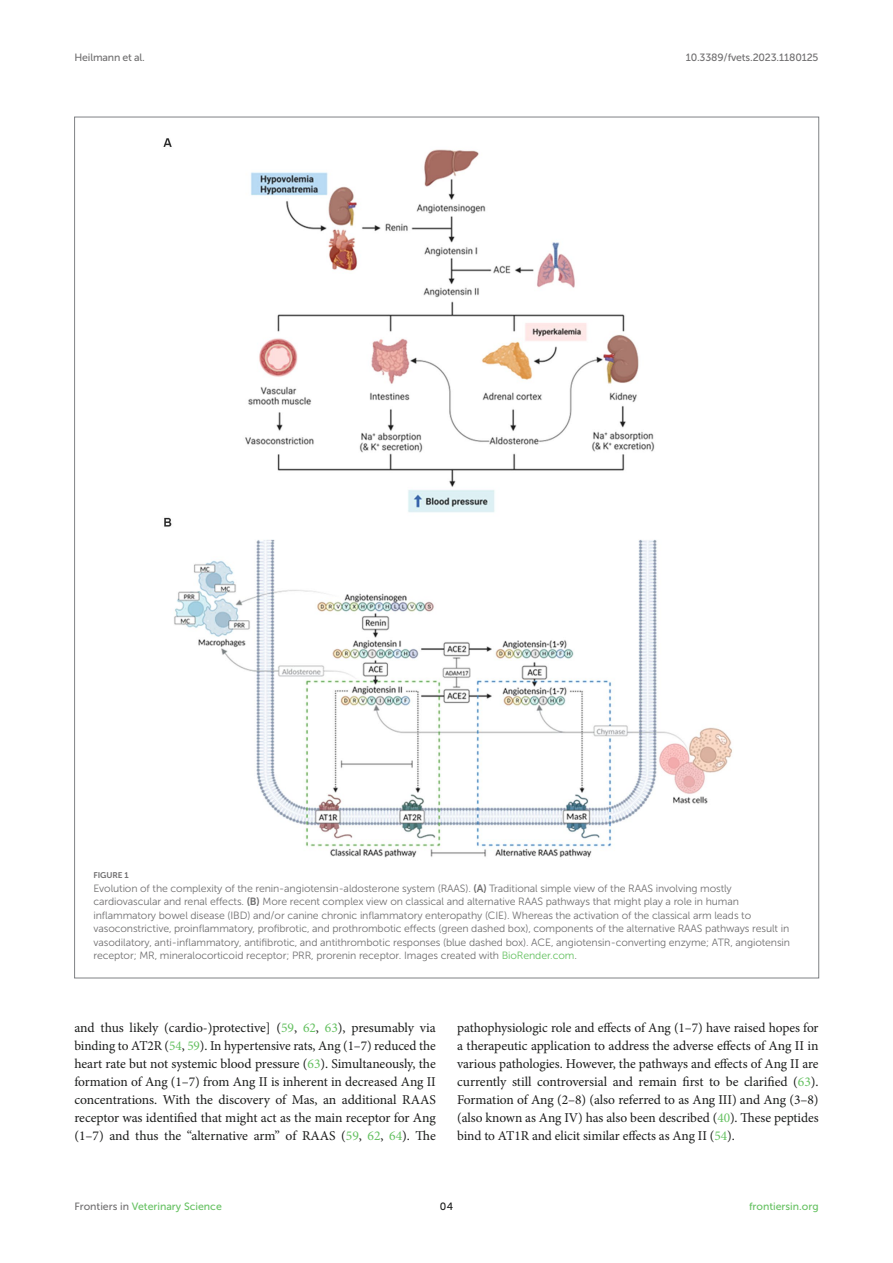
<style>
.page{position:relative;width:893px;height:1263px;background:#fff}
.page>*{position:absolute;margin:0;border:0;box-sizing:border-box;transform-origin:0 0}
.TEXT{font:13.5px/18px "Minion Pro";letter-spacing:-.005em;color:#1b1c1b;text-align:justify}
.FIG_LEG{font:10.5px/13.5px "Museo Sans 300";letter-spacing:-.01em;color:#706f70}
.t1{font:10.5px "Museo Sans 500";color:#65c161}
.t2{font:10.5px "Museo Sans 500";letter-spacing:-.015em;color:#706f70}
.t3{font:10.5px "Museo Sans 500";color:#1b1c1b}
.FIG_HD{font:8.25px "Museo Sans 700";letter-spacing:-.01em;color:#706f70}
.s1{font-family:"Museo Sans 700"}
.s2{color:#65c161}
.s3{color:#706f70}
</style>
<div class="page">
<img style="left:163px;top:138px;width:569px;height:720px">
<p class="t2" style="left:74px;top:51px;width:72px">Heilmann et al.</p>
<p class="t2" style="left:686px;top:51px;width:134px">10.3389/fvets.2023.1180125</p>
<p class="FIG_HD" style="left:94px;top:871px;width:37px">FIGURE 1</p>
<p class="FIG_LEG" style="left:94px;top:881px;width:698px">Evolution of the complexity of the renin-angiotensin-aldosterone system (RAAS). <span class="s1">(A)</span> Traditional simple view of the RAAS involving mostly cardiovascular and renal effects. <span class="s1">(B)</span> More recent complex view on classical and alternative RAAS pathways that might play a role in human inflammatory bowel disease (IBD) and/or canine chronic inflammatory enteropathy (CIE). Whereas the activation of the classical arm leads to vasoconstrictive, proinflammatory, profibrotic, and prothrombotic effects (green dashed box), components of the alternative RAAS pathways result in vasodilatory, anti-inflammatory, antifibrotic, and antithrombotic responses (blue dashed box). ACE, angiotensin-converting enzyme; ATR, angiotensin receptor; MR, mineralocorticoid receptor; PRR, prorenin receptor. Images created with <span class="s2">BioRender.com</span>.</p>
<p class="TEXT" style="left:74px;top:1019px;width:363px">and thus likely (cardio-)protective] (<span class="s2">59</span>, <span class="s2">62</span>, <span class="s2">63</span>), presumably via binding to AT2R (<span class="s2">54</span>, <span class="s2">59</span>). In hypertensive rats, Ang (1–7) reduced the heart rate but not systemic blood pressure (<span class="s2">63</span>). Simultaneously, the formation of Ang (1–7) from Ang II is inherent in decreased Ang II concentrations. With the discovery of Mas, an additional RAAS receptor was identified that might act as the main receptor for Ang (1–7) and thus the “alternative arm” of RAAS (<span class="s2">59</span>, <span class="s2">62</span>, <span class="s2">64</span>). The</p>
<p class="TEXT" style="left:457px;top:1019px;width:363px">pathophysiologic role and effects of Ang (1–7) have raised hopes for a therapeutic application to address the adverse effects of Ang II in various pathologies. However, the pathways and effects of Ang II are currently still controversial and remain first to be clarified (<span class="s2">63</span>).<br>Formation of Ang (2–8) (also referred to as Ang III) and Ang (3–8) (also known as Ang IV) has also been described (<span class="s2">40</span>). These peptides bind to AT1R and elicit similar effects as Ang II (<span class="s2">54</span>).</p>
<p class="t1" style="left:74px;top:1200px;width:149px"><span class="s3">Frontiers in</span> Veterinary Science</p>
<p class="t3" style="left:440px;top:1200px;width:15px">04</p>
<p class="t1" style="left:749px;top:1200px;width:71px">frontiersin.org</p>
</div>
